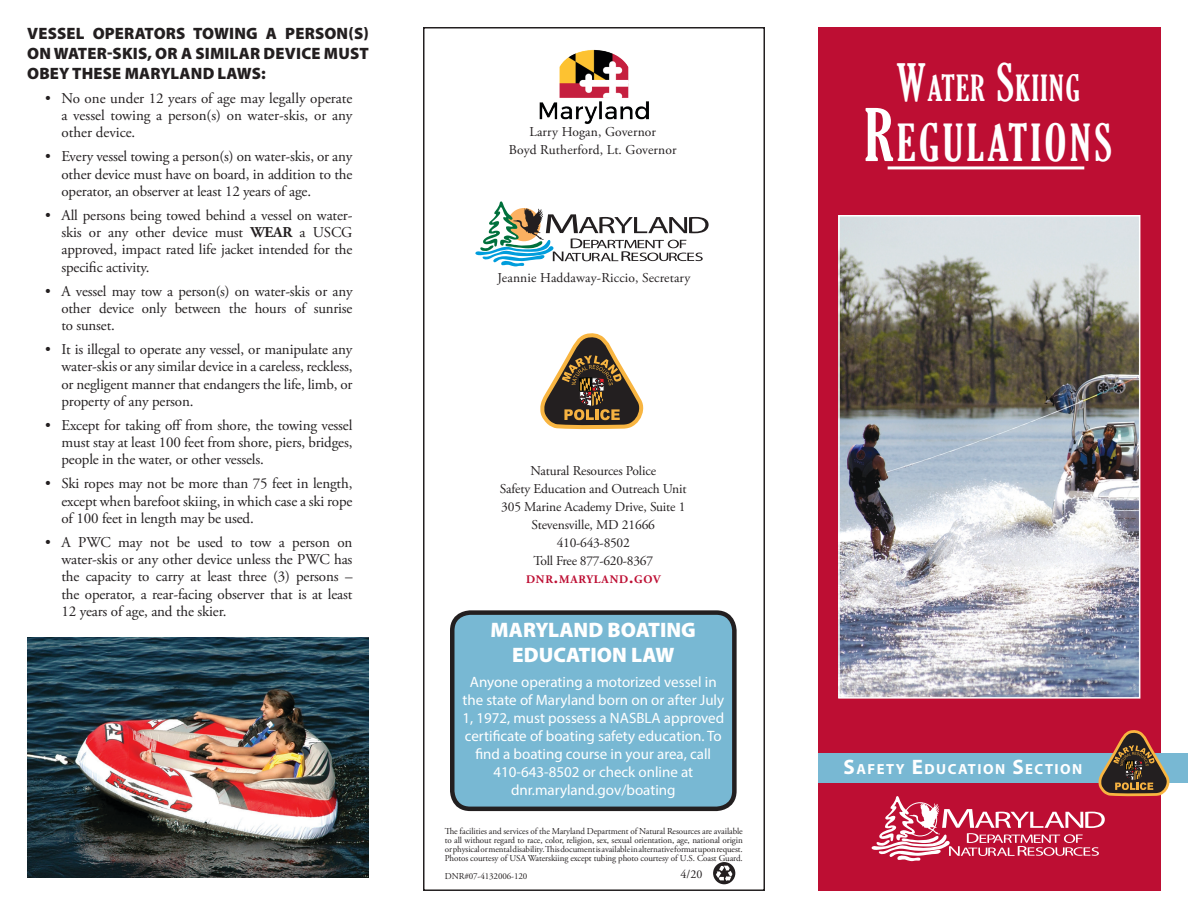
<style>
.page{position:relative;width:1188px;height:918px;background:#fff}
.page>*{position:absolute;margin:0;border:0;box-sizing:border-box;transform-origin:0 0}
.t1{font:extra-condensed 49.05px "Gloucester";letter-spacing:.07em;color:#fff}
.t2{font:extra-condensed 34.65px "Gloucester";letter-spacing:.04em;color:#fff}
.t3{font:900 21px "Myriad Pro";color:#fff}
.t4{font:900 16.5px/19.8px "Myriad Pro";letter-spacing:.01em;color:#231f20;text-align:justify}
.t5{font:15px/17.2px "Adobe Garamond Pro";letter-spacing:-.01em;color:#231f20;text-align:justify}
.t6{font:15px/18px "Myriad Pro";color:#fff;text-align:center}
.t7{font:700 14.7px "Myriad Pro";letter-spacing:.1em;color:#fff}
.Plain_Text{font:13.5px "Adobe Garamond Pro";letter-spacing:-.01em;color:#231f20}
.Plain_Text-2{font:13.5px "Adobe Garamond Pro";letter-spacing:.01em;color:#231f20}
.t8{font:12px "Adobe Garamond Pro";color:#231f20}
.Plain_Text-3{font:700 11.55px "Adobe Garamond Pro";letter-spacing:.07em;color:#bd0e33}
.t9{font:9px/9px "Adobe Garamond Pro";letter-spacing:-.01em;color:#231f20;text-align:justify}
.s1{font-weight:700}
.s2{font-size:16.5px}
.s3{font-size:49.35px}
.s4{font-size:70.05px}
.s5{font-size:21px}
</style>
<div class="page">
<div style="left:423px;top:27px;width:342px;height:864px;border:2px solid #231f20"></div>
<div style="left:452px;top:613px;width:282px;height:196px;background:#78b8d3;border-radius:18px"></div>
<div style="left:450px;top:610px;width:287px;height:201px;border:4px solid #231f20;border-radius:18px"></div>
<img style="left:27px;top:637px;width:342px;height:241px">
<div style="left:818px;top:27px;width:343px;height:864px;background:#bd0e33"></div>
<div style="left:818px;top:753px;width:370px;height:30px;background:#78b8d3"></div>
<hr style="left:888px;top:166px;width:196px;height:3px;background:#fff">
<img style="left:841px;top:218px;width:296px;height:478px">
<div style="left:838px;top:215px;width:302px;height:484px;border:2px solid #fff"></div>
<svg style="left:540px;top:334px;width:103px;height:95px"></svg>
<svg style="left:475px;top:201px;width:234px;height:65px"></svg>
<img style="left:539px;top:49px;width:110px;height:75px">
<svg style="left:713px;top:862px;width:22px;height:22px"></svg>
<svg style="left:716px;top:866px;width:16px;height:15px"></svg>
<svg style="left:872px;top:731px;width:297px;height:130px"></svg>
<p class="t4" style="left:27px;top:23px;width:343px">VESSEL OPERATORS TOWING A PERSON(S)<br>ON WATER-SKIS, OR A SIMILAR DEVICE MUST OBEY THESE MARYLAND LAWS:</p>
<p class="t5" style="left:62px;top:90px;width:293px;text-indent:-16px">• No one under 12 years of age may legally operate a vessel towing a person(s) on water-skis, or any other device.</p>
<p class="t5" style="left:62px;top:149px;width:293px;text-indent:-16px">• Every vessel towing a person(s) on water-skis, or any other device must have on board, in addition to the operator, an observer at least 12 years of age.</p>
<p class="t5" style="left:62px;top:207px;width:293px;text-indent:-16px">• All persons being towed behind a vessel on water&shy;skis or any other device must <span class="s1">WEAR</span> a USCG approved, impact rated life jacket intended for the specific activity.</p>
<p class="t5" style="left:45px;top:283px;width:309px;text-align:right">• A vessel may tow a person(s) on water-skis or any other device only between the hours of sunrise</p>
<p class="t5" style="left:61px;top:317px;width:55px">to sunset.</p>
<p class="t5" style="left:62px;top:341px;width:293px;text-indent:-16px">• It is illegal to operate any vessel, or manipulate any water-skis or any similar device in a careless, reckless, or negligent manner that endangers the life, limb, or property of any person.</p>
<p class="t5" style="left:62px;top:417px;width:293px;text-indent:-16px">• Except for taking off from shore, the towing vessel must stay at least 100 feet from shore, piers, bridges, people in the water, or other vessels.</p>
<p class="t5" style="left:62px;top:476px;width:293px;text-indent:-16px">• Ski ropes may not be more than 75 feet in length, except when barefoot skiing, in which case a ski rope of 100 feet in length may be used.</p>
<p class="t5" style="left:62px;top:534px;width:293px;text-indent:-16px">• A PWC may not be used to tow a person on water-skis or any other device unless the PWC has the capacity to carry at least three (3) persons – the operator, a rear-facing observer that is at least 12 years of age, and the skier.</p>
<p class="Plain_Text-2" style="left:529px;top:123px;width:128px">Larry Hogan, Governor</p>
<p class="Plain_Text-2" style="left:509px;top:141px;width:169px">Boyd Rutherford, Lt. Governor</p>
<p class="Plain_Text-2" style="left:498px;top:269px;width:194px">Jeannie Haddaway-Riccio, Secretary</p>
<p class="Plain_Text" style="left:530px;top:463px;width:127px">Natural Resources Police</p>
<p class="Plain_Text" style="left:500px;top:481px;width:188px">Safety Education and Outreach Unit</p>
<p class="Plain_Text" style="left:501px;top:499px;width:186px">305 Marine Academy Drive, Suite 1</p>
<p class="Plain_Text" style="left:532px;top:517px;width:125px">Stevensville, MD 21666</p>
<p class="Plain_Text" style="left:557px;top:535px;width:75px">410-643-8502</p>
<p class="Plain_Text" style="left:534px;top:553px;width:121px">Toll Free 877-620-8367</p>
<p class="Plain_Text-3" style="left:526px;top:573px;width:136px">DNR<span class="s2">.</span>MARYLAND<span class="s2">.</span>GOV</p>
<p class="t3" style="left:491px;top:616px;width:207px">MARYLAND BOATING</p>
<p class="t3" style="left:512px;top:641px;width:164px">EDUCATION LAW</p>
<p class="t6" style="left:462px;top:673px;width:263px">Anyone operating a motorized vessel in the state of Maryland born on or after July 1, 1972, must possess a NASBLA approved certificate of boating safety education. To find a boating course in your area, call</p>
<p class="t6" style="left:493px;top:763px;width:201px">410-643-8502 or check online at</p>
<p class="t6" style="left:511px;top:781px;width:166px">dnr.maryland.gov/boating</p>
<p class="t9" style="left:445px;top:827px;width:300px">The facilities and services of the Maryland Department of Natural Resources are available to all without regard to race, color, religion, sex, sexual orientation, age, national origin or physical or mental disability. This document is available in alternative format upon request.<br>Photos courtesy of USA Waterskiing except tubing photo courtesy of U.S. Coast Guard.</p>
<p class="t9" style="left:445px;top:872px;width:84px">DNR#07-4132006-120</p>
<p class="t8" style="left:680px;top:867px;width:23px">4/20</p>
<p class="t2" style="left:896px;top:68px;width:185px"><span class="s3">W</span>ATER <span class="s3">S</span>KIING</p>
<p class="t1" style="left:864px;top:115px;width:247px"><span class="s4">R</span>EGULATIONS</p>
<p class="t7" style="left:844px;top:759px;width:240px"><span class="s5">S</span>AFETY <span class="s5">E</span>DUCATION <span class="s5">S</span>ECTION</p>
</div>
